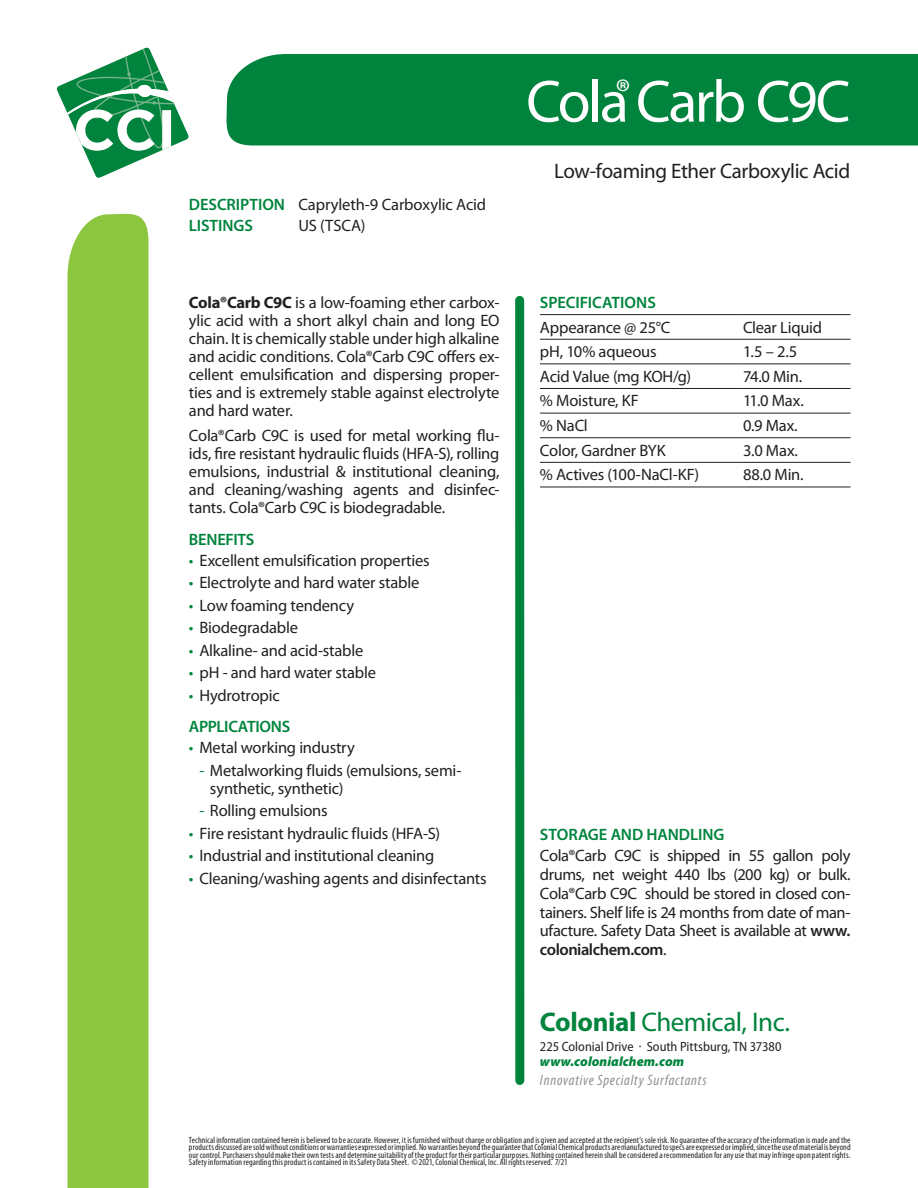
<style>
.page{position:relative;width:918px;height:1188px;background:#fff}
.page>*{position:absolute;margin:0;border:0;box-sizing:border-box;transform-origin:0 0}
.t1{font:60px "Myriad Pro";letter-spacing:-.04em;color:#fff}
.t2{font:27px "Myriad Pro";letter-spacing:-.02em;color:#00843d}
.t3{font:21px "Myriad Pro";letter-spacing:-.02em;color:#231f20}
.TEXT_BULLETS{font:16.5px/18px "Myriad Pro";letter-spacing:-.015em;color:#231f20;text-align:justify}
.t4{font:600 16.5px "Myriad Pro";letter-spacing:-.01em;color:#00843d}
.t5{font:italic condensed 15px "Myriad Pro";letter-spacing:.05em;color:#909090}
.t6{font:semi-condensed 13.5px "Myriad Pro";color:#231f20}
.t7{font:italic 900 13.5px "Myriad Pro";letter-spacing:.005em;color:#00843d}
.t8{font:condensed 9px/7.5px "Myriad Pro";letter-spacing:.01em;color:#231f20;text-align:justify}
.s1{font-weight:600;color:#00843d}
.s2{font-weight:700}
.s3{color:#00843d}
.s4{font-weight:600}
</style>
<div class="page">
<div style="left:226px;top:54px;width:692px;height:92px;background:#00843d"></div>
<svg style="left:56px;top:47px;width:133px;height:131px"></svg>
<div style="left:68px;top:213px;width:80px;height:975px;background:#8bc63e"></div>
<div style="left:515px;top:300px;width:9px;height:781px;background:#00843d"></div>
<hr style="left:743px;top:314px;width:107px;height:1px;background:#231f20">
<hr style="left:540px;top:339px;width:203px;height:1px;background:#231f20">
<hr style="left:743px;top:339px;width:107px;height:1px;background:#231f20">
<hr style="left:540px;top:363px;width:203px;height:1px;background:#231f20">
<hr style="left:743px;top:363px;width:107px;height:1px;background:#231f20">
<hr style="left:540px;top:388px;width:203px;height:1px;background:#231f20">
<hr style="left:743px;top:388px;width:107px;height:1px;background:#231f20">
<hr style="left:540px;top:413px;width:203px;height:1px;background:#231f20">
<hr style="left:743px;top:413px;width:107px;height:1px;background:#231f20">
<hr style="left:540px;top:437px;width:203px;height:1px;background:#231f20">
<hr style="left:743px;top:437px;width:107px;height:1px;background:#231f20">
<hr style="left:540px;top:462px;width:203px;height:1px;background:#231f20">
<hr style="left:743px;top:462px;width:107px;height:1px;background:#231f20">
<hr style="left:540px;top:487px;width:203px;height:1px;background:#231f20">
<hr style="left:743px;top:487px;width:107px;height:1px;background:#231f20">
<hr style="left:540px;top:314px;width:203px;height:1px;background:#231f20">
<p class="t1" style="left:526px;top:65px;width:326px">Cola<sup>®</sup> Carb C9C</p>
<p class="TEXT_BULLETS" style="left:189px;top:195px;width:299px"><span class="s1">DESCRIPTION</span> Capryleth-9 Carboxylic Acid</p>
<p class="t4" style="left:189px;top:215px;width:65px">LISTINGS</p>
<p class="TEXT_BULLETS" style="left:298px;top:216px;width:69px">US (TSCA)</p>
<p class="TEXT_BULLETS" style="left:189px;top:293px;width:312px"><span class="s2">Cola®Carb C9C</span> is a low-foaming ether carbox&shy;ylic acid with a short alkyl chain and long EO chain. It is chemically stable under high alkaline and acidic conditions. Cola®Carb C9C offers ex&shy;cellent emulsification and dispersing proper&shy;ties and is extremely stable against electrolyte and hard water.</p>
<p class="TEXT_BULLETS" style="left:189px;top:426px;width:312px">Cola®Carb C9C is used for metal working flu&shy;ids, fire resistant hydraulic fluids (HFA-S), rolling emulsions, industrial &amp; institutional cleaning, and cleaning/washing agents and disinfec&shy;tants. Cola®Carb C9C is biodegradable.</p>
<p class="t4" style="left:189px;top:528px;width:67px">BENEFITS</p>
<p class="TEXT_BULLETS" style="left:189px;top:551px;width:242px"><span class="s3">•</span> Excellent emulsification properties</p>
<p class="TEXT_BULLETS" style="left:189px;top:573px;width:232px"><span class="s3">•</span> Electrolyte and hard water stable</p>
<p class="TEXT_BULLETS" style="left:189px;top:596px;width:167px"><span class="s3">•</span> Low foaming tendency</p>
<p class="TEXT_BULLETS" style="left:189px;top:618px;width:111px"><span class="s3">•</span> Biodegradable</p>
<p class="TEXT_BULLETS" style="left:189px;top:641px;width:176px"><span class="s3">•</span> Alkaline- and acid-stable</p>
<p class="TEXT_BULLETS" style="left:189px;top:663px;width:189px"><span class="s3">•</span> pH - and hard water stable</p>
<p class="TEXT_BULLETS" style="left:189px;top:686px;width:92px"><span class="s3">•</span> Hydrotropic</p>
<p class="t4" style="left:189px;top:716px;width:103px">APPLICATIONS</p>
<p class="TEXT_BULLETS" style="left:189px;top:738px;width:167px"><span class="s3">•</span> Metal working industry</p>
<p class="TEXT_BULLETS" style="left:210px;top:761px;width:253px;text-indent:-10px"><span class="s3">-</span> Metalworking fluids (emulsions, semi&shy;synthetic, synthetic)</p>
<p class="TEXT_BULLETS" style="left:199px;top:801px;width:130px"><span class="s3">-</span> Rolling emulsions</p>
<p class="TEXT_BULLETS" style="left:189px;top:824px;width:253px"><span class="s3">•</span> Fire resistant hydraulic fluids (HFA-S)</p>
<p class="TEXT_BULLETS" style="left:189px;top:846px;width:247px"><span class="s3">•</span> Industrial and institutional cleaning</p>
<p class="TEXT_BULLETS" style="left:189px;top:869px;width:299px"><span class="s3">•</span> Cleaning/washing agents and disinfectants</p>
<p class="t3" style="left:554px;top:158px;width:298px">Low-foaming Ether Carboxylic Acid</p>
<p class="t4" style="left:540px;top:292px;width:117px">SPECIFICATIONS</p>
<p class="TEXT_BULLETS" style="left:540px;top:318px;width:132px">Appearance @ 25°C</p>
<p class="TEXT_BULLETS" style="left:743px;top:318px;width:81px">Clear Liquid</p>
<p class="TEXT_BULLETS" style="left:540px;top:342px;width:118px">pH, 10% aqueous</p>
<p class="TEXT_BULLETS" style="left:743px;top:342px;width:56px">1.5 – 2.5</p>
<p class="TEXT_BULLETS" style="left:540px;top:367px;width:153px">Acid Value (mg KOH/g)</p>
<p class="TEXT_BULLETS" style="left:743px;top:367px;width:61px">74.0 Min.</p>
<p class="TEXT_BULLETS" style="left:540px;top:392px;width:100px">% Moisture, KF</p>
<p class="TEXT_BULLETS" style="left:743px;top:392px;width:62px">11.0 Max.</p>
<p class="TEXT_BULLETS" style="left:540px;top:416px;width:49px">% NaCl</p>
<p class="TEXT_BULLETS" style="left:743px;top:416px;width:56px">0.9 Max.</p>
<p class="TEXT_BULLETS" style="left:540px;top:441px;width:127px">Color, Gardner BYK</p>
<p class="TEXT_BULLETS" style="left:743px;top:441px;width:56px">3.0 Max.</p>
<p class="TEXT_BULLETS" style="left:540px;top:465px;width:161px">% Actives (100-NaCl-KF)</p>
<p class="TEXT_BULLETS" style="left:743px;top:465px;width:62px">88.0 Min.</p>
<p class="t4" style="left:540px;top:824px;width:186px">STORAGE AND HANDLING</p>
<p class="TEXT_BULLETS" style="left:540px;top:846px;width:312px;line-height:18.8px">Cola®Carb C9C is shipped in 55 gallon poly drums, net weight 440 lbs (200 kg) or bulk.<br>Cola®Carb C9C should be stored in closed con&shy;tainers. Shelf life is 24 months from date of man&shy;ufacture. Safety Data Sheet is available at <span class="s4">www. colonialchem.com</span>.</p>
<p class="t2" style="left:540px;top:1005px;width:252px"><span class="s2">Colonial</span> Chemical, Inc.</p>
<p class="t6" style="left:540px;top:1039px;width:243px">225 Colonial Drive · South Pittsburg, TN 37380</p>
<p class="t7" style="left:540px;top:1053px;width:146px">www.colonialchem.com</p>
<p class="t5" style="left:540px;top:1071px;width:168px">Innovative Specialty Surfactants</p>
<p class="t8" style="left:189px;top:1136px;width:663px">Technical information contained herein is believed to be accurate. However, it is furnished without charge or obligation and is given and accepted at the recipient’s sole risk. No guarantee of the accuracy of the information is made and the products discussed are sold without conditions or warranties expressed or implied. No warranties beyond the guarantee that Colonial Chemical products are manufactured to specs are expressed or implied, since the use of material is beyond our control. Purchasers should make their own tests and determine suitability of the product for their particular purposes. Nothing contained herein shall be considered a recommendation for any use that may infringe upon patent rights.<br>Safety information regarding this product is contained in its Safety Data Sheet. © 2021, Colonial Chemical, Inc. All rights reserved. 7/21</p>
</div>
